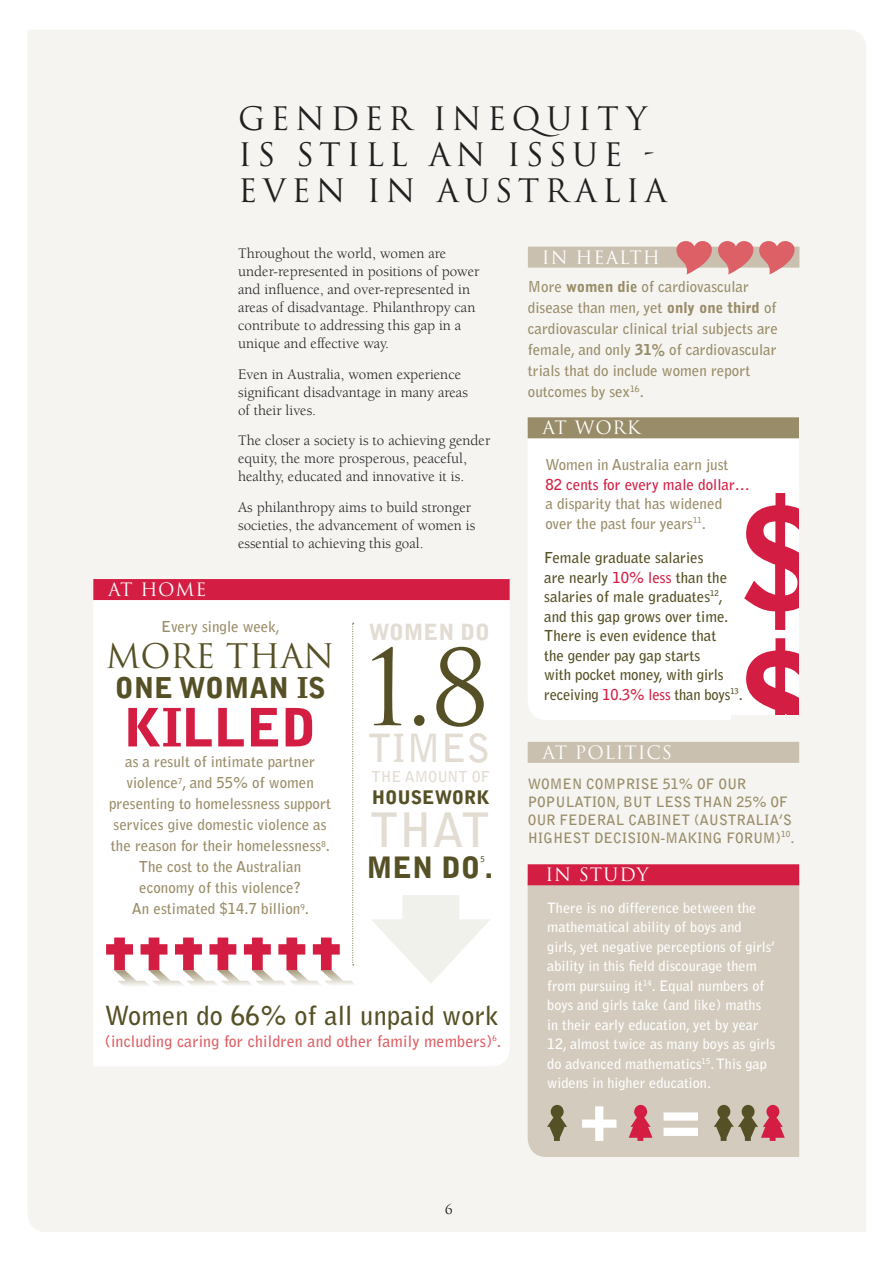
<style>
.page{position:relative;width:893px;height:1263px;background:#fff}
.page>*{position:absolute;margin:0;border:0;box-sizing:border-box;transform-origin:0 0}
.t1{font:102px "Trajan Pro 3";color:#555025}
.t2{font:900 52.5px "Bell Gothic Std";color:#d41d43}
.t3{font:700 47.1px "Bell Gothic Std";color:#e2dcd2}
.t4{font:700 38.55px "Bell Gothic Std";color:#e2dcd2}
.t5{font:33px "Trajan Pro 3";color:#555025}
.t6{font:31.5px/36px "Trajan Pro 3";letter-spacing:.17em;color:#231f20}
.t7{font:900 29.25px "Bell Gothic Std";color:#555025}
.t8{font:900 28.5px "Bell Gothic Std";color:#555025}
.t9{font:700 26.25px "Bell Gothic Std";letter-spacing:.01em;color:#555025}
.t10{font:900 22.2px "Bell Gothic Std";color:#e2dcd2}
.t11{font:900 18.6px "Bell Gothic Std";color:#555025}
.t12{font:18px "Trajan Pro 3";letter-spacing:.05em;color:#fff}
.t13{font:700 15.9px "Bell Gothic Std";letter-spacing:.01em;color:#dc6065}
.t14{font:700 15px/21px "Bell Gothic Std";color:#998c68}
.t15{font:15px/18px "Berkeley";color:#231f20}
.t16{font:700 15px/19.5px "Bell Gothic Std";color:#555025}
.t17{font:700 15px "Bell Gothic Std";color:#d41d43}
.t18{font:700 15px "Bell Gothic Std";color:#e2dcd2}
.t19{font:700 14.25px/19.5px "Bell Gothic Std";color:#fff}
.t20{font:700 14.25px/18px "Bell Gothic Std";color:#998c68}
.t21{font:13.5px "Trajan Pro 3";color:#231f20}
.t22{font:700 7.8px "Bell Gothic Std";color:#555025}
.s1{font-weight:900}
.s2{color:#d41d43}
</style>
<div class="page">
<div style="left:28px;top:30px;width:838px;height:1202px;background:#f5f4f1"></div>
<div style="left:528px;top:885px;width:271px;height:272px;background:#d3cbbd"></div>
<svg style="left:93px;top:600px;width:417px;height:466px"></svg>
<div style="left:93px;top:579px;width:417px;height:21px;background:#d41d43"></div>
<div style="left:528px;top:247px;width:271px;height:21px;background:#cac0af"></div>
<div style="left:528px;top:864px;width:271px;height:21px;background:#d41d43"></div>
<div style="left:402px;top:895px;width:57px;height:42px;background:#f1f1ec"></div>
<svg style="left:371px;top:919px;width:120px;height:65px"></svg>
<svg style="left:528px;top:438px;width:271px;height:282px"></svg>
<svg style="left:629px;top:1105px;width:23px;height:36px"></svg>
<svg style="left:547px;top:1105px;width:20px;height:36px"></svg>
<svg style="left:714px;top:1105px;width:71px;height:36px;background:#ac8376"></svg>
<svg style="left:106px;top:623px;width:253px;height:369px"></svg>
<svg style="left:676px;top:241px;width:36px;height:34px"></svg>
<svg style="left:718px;top:241px;width:35px;height:34px"></svg>
<svg style="left:759px;top:241px;width:36px;height:34px"></svg>
<div style="left:528px;top:417px;width:271px;height:21px;background:#998c68"></div>
<svg style="left:744px;top:493px;width:55px;height:137px"></svg>
<svg style="left:744px;top:638px;width:55px;height:77px"></svg>
<div style="left:799px;top:414px;width:48px;height:312px;background:#f5f4f1"></div>
<div style="left:731px;top:715px;width:103px;height:71px;background:#f5f4f1"></div>
<div style="left:528px;top:742px;width:271px;height:21px;background:#cac0af"></div>
<svg style="left:582px;top:1106px;width:34px;height:35px"></svg>
<svg style="left:664px;top:1112px;width:34px;height:24px"></svg>
<h3 class="t6" style="left:238px;top:102px;width:430px">GENDER INEQUITY<br>IS STILL AN ISSUE -<br>EVEN IN AUSTRALIA</h3>
<p class="t12" style="left:108px;top:577px;width:100px">AT HOME</p>
<p class="t15" style="left:238px;top:244px;width:243px">Throughout the world, women are under-represented in positions of power and influence, and over-represented in areas of disadvantage. Philanthropy can contribute to addressing this gap in a unique and effective way.</p>
<p class="t15" style="left:238px;top:365px;width:231px">Even in Australia, women experience significant disadvantage in many areas of their lives.</p>
<p class="t15" style="left:238px;top:432px;width:254px">The closer a society is to achieving gender equity, the more prosperous, peaceful, healthy, educated and innovative it is.</p>
<p class="t15" style="left:238px;top:499px;width:239px">As philanthropy aims to build stronger societies, the advancement of women is essential to achieving this goal.</p>
<p class="t14" style="left:161px;top:616px;width:121px">Every single week,</p>
<h3 class="t5" style="left:106px;top:634px;width:230px">MORE THAN</h3>
<h3 class="t8" style="left:115px;top:672px;width:212px">ONE WOMAN IS</h3>
<h2 class="t2" style="left:124px;top:697px;width:194px">KILLED</h2>
<p class="t14" style="left:109px;top:751px;width:224px;text-align:center">as a result of intimate partner violence<sup>7</sup>, and 55% of women presenting to homelessness support services give domestic violence as the reason for their homelessness<sup>8</sup>.<br>The cost to the Australian<br>economy of this violence?<br>An estimated $14.7 billion<sup>9</sup>.</p>
<h3 class="t10" style="left:369px;top:619px;width:123px">WOMEN DO</h3>
<h1 class="t1" style="left:367px;top:618px;width:125px">1.8</h1>
<h3 class="t4" style="left:368px;top:725px;width:124px">TIMES</h3>
<p class="t18" style="left:372px;top:768px;width:120px">THE AMOUNT OF</p>
<p class="t11" style="left:372px;top:786px;width:120px">HOUSEWORK</p>
<h3 class="t3" style="left:370px;top:801px;width:122px">THAT</h3>
<h3 class="t7" style="left:367px;top:850px;width:128px">MEN DO.</h3>
<p class="t22" style="left:480px;top:854px;width:6px">5</p>
<h3 class="t9" style="left:105px;top:999px;width:395px">Women do 66% of all unpaid work</h3>
<p class="t13" style="left:105px;top:1031px;width:398px">(including caring for children and other family members)<sup>6</sup>.</p>
<p class="t12" style="left:542px;top:245px;width:120px">IN HEALTH</p>
<p class="t14" style="left:528px;top:276px;width:251px">More <span class="s1">women die</span> of cardiovascular disease than men, yet <span class="s1">only one third</span> of cardiovascular clinical trial subjects are female, and only <span class="s1">31%</span> of cardiovascular trials that do include women report outcomes by sex<sup>16</sup>.</p>
<p class="t12" style="left:542px;top:415px;width:100px">AT WORK</p>
<p class="t14" style="left:545px;top:454px;width:185px">Women in Australia earn just</p>
<p class="t17" style="left:545px;top:475px;width:206px">82 cents for every male dollar…</p>
<p class="t14" style="left:545px;top:494px;width:178px;line-height:19.5px">a disparity that has widened over the past four years<sup>11</sup>.</p>
<p class="t16" style="left:544px;top:548px;width:200px">Female graduate salaries<br>are nearly <span class="s2">10% less</span> than the salaries of male graduates<sup>12</sup>, and this gap grows over time.<br>There is even evidence that<br>the gender pay gap starts<br>with pocket money, with girls receiving <span class="s2">10.3% less</span> than boys<sup>13</sup>.</p>
<p class="t12" style="left:543px;top:740px;width:131px">AT POLITICS</p>
<p class="t20" style="left:528px;top:775px;width:268px">WOMEN COMPRISE 51% OF OUR<br>POPULATION, BUT LESS THAN 25% OF<br>OUR FEDERAL CABINET (AUSTRALIA’S<br>HIGHEST DECISION-MAKING FORUM)<sup>10</sup>.</p>
<p class="t12" style="left:545px;top:863px;width:105px">IN STUDY</p>
<p class="t19" style="left:547px;top:898px;width:229px">There is no difference between the mathematical ability of boys and<br>girls, yet negative perceptions of girls’ ability in this field discourage them from pursuing it<sup>14</sup>. Equal numbers of boys and girls take (and like) maths in their early education, yet by year 12, almost twice as many boys as girls do advanced mathematics<sup>15</sup>. This gap widens in higher education.</p>
<p class="t21" style="left:445px;top:1200px;width:10px">6</p>
</div>
